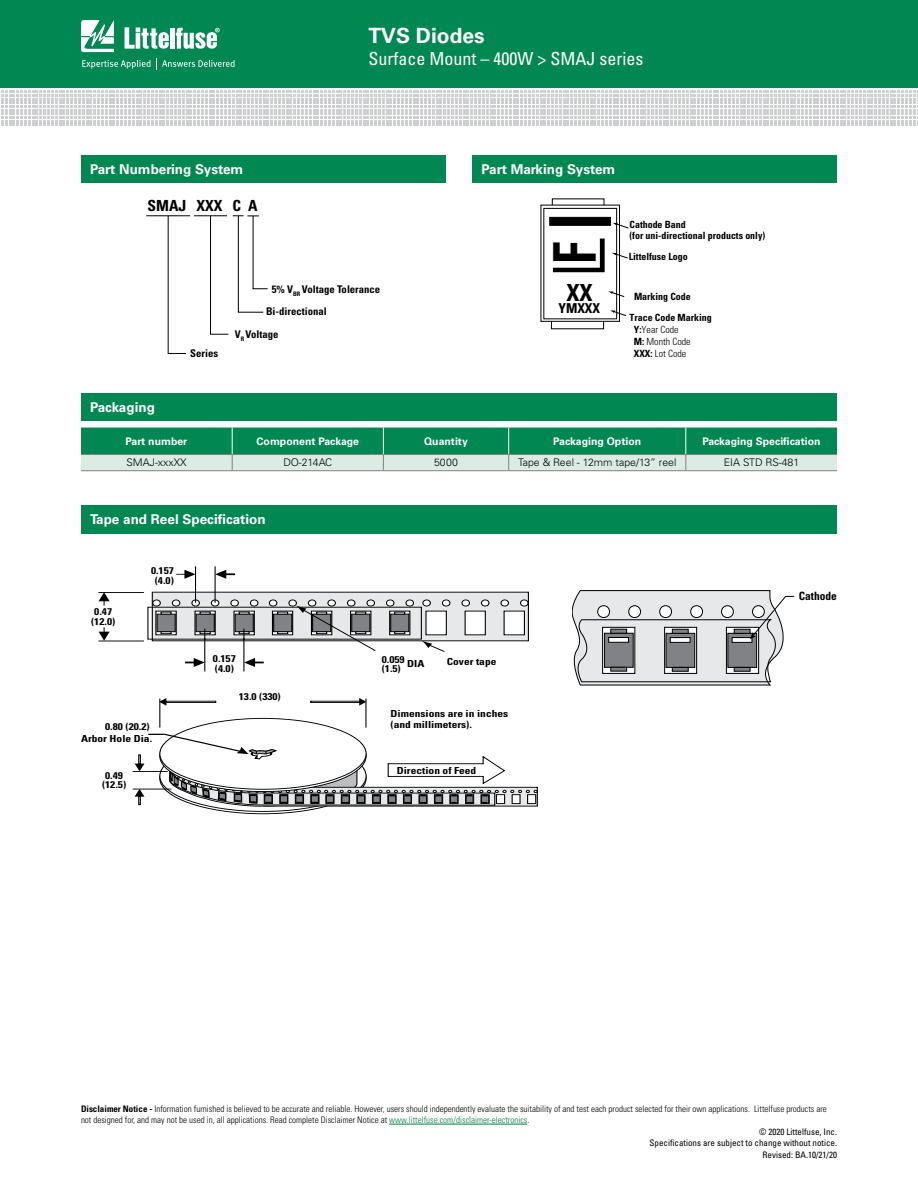
<style>
.page{position:relative;width:918px;height:1188px;background:#fff}
.page>*{position:absolute;margin:0;border:0;box-sizing:border-box;transform-origin:0 0}
.t1{font:700 condensed 58.95px "Univers LT Std";color:#000;scale:.84 1}
.t2{font:700 condensed 23.55px "Univers LT Std";color:#000}
.t3{font:700 21px "Univers LT Std";color:#fff}
.t4{font:condensed 18px "Univers LT Std";color:#fff}
.t5{font:700 condensed 15.3px "Univers LT Std";color:#000}
.t6{font:700 condensed 13.65px "Univers LT Std";color:#000}
.t7{font:700 13.5px "Univers LT Std";color:#fff}
.t8{font:700 condensed 11.4px "Univers LT Std";color:#000}
.t9{font:700 condensed 10.65px "Univers LT Std";color:#000}
.t10{font:700 10.5px "Univers LT Std";color:#fff}
.t11{font:300 10.5px "Univers LT Std";color:#000}
.t12{font:700 condensed 9.9px/21.3px "Univers LT Std";color:#000}
.t13{font:300 condensed 9.9px/11.9px "Univers LT Std";color:#000}
.t14{font:700 condensed 9.75px/9.8px "Univers LT Std";color:#000;text-align:center;scale:1.18 1}
.t15{font:300 condensed 9px/10.8px "Univers LT Std";color:#000}
.t16{font:condensed 9px/10.8px "Univers LT Std";color:#000;text-align:right}
.s1{font-weight:700}
.s2{color:#007e40}
</style>
<div class="page">
<div style="left:0;top:0;width:918px;height:88px;background:#008752"></div>
<svg style="left:1px;top:91px;width:917px;height:35px"></svg>
<svg style="left:81px;top:20px;width:33px;height:32px"></svg>
<hr style="left:170px;top:28px;width:4px;height:21px;background:#fff">
<svg style="left:176px;top:28px;width:44px;height:21px"></svg>
<svg style="left:125px;top:27px;width:44px;height:22px"></svg>
<svg style="left:82px;top:58px;width:153px;height:11px"></svg>
<div style="left:81px;top:156px;width:365px;height:27px;background:#008752"></div>
<hr style="left:194px;top:216px;width:33px;height:1px;background:#000">
<svg style="left:168px;top:217px;width:18px;height:137px"></svg>
<hr style="left:146px;top:216px;width:44px;height:1px;background:#000">
<svg style="left:210px;top:216px;width:58px;height:118px"></svg>
<div style="left:472px;top:156px;width:365px;height:27px;background:#008752"></div>
<div style="left:81px;top:393px;width:756px;height:27px;background:#008752"></div>
<div style="left:81px;top:505px;width:756px;height:28px;background:#008752"></div>
<div style="left:152px;top:592px;width:376px;height:49px;background:#e7e8e9"></div>
<div style="left:442px;top:600px;width:8px;height:6px;background:#fff;border-radius:50%"></div>
<div style="left:442px;top:600px;width:8px;height:6px;border:1px solid #000;border-radius:50%"></div>
<div style="left:462px;top:600px;width:7px;height:6px;background:#fff;border-radius:50%"></div>
<div style="left:462px;top:600px;width:8px;height:6px;border:1px solid #000;border-radius:50%"></div>
<div style="left:481px;top:600px;width:8px;height:6px;background:#fff;border-radius:50%"></div>
<div style="left:481px;top:600px;width:8px;height:6px;border:1px solid #000;border-radius:50%"></div>
<div style="left:501px;top:600px;width:7px;height:6px;background:#fff;border-radius:50%"></div>
<div style="left:501px;top:600px;width:8px;height:6px;border:1px solid #000;border-radius:50%"></div>
<div style="left:521px;top:600px;width:7px;height:6px;background:#fff;border-radius:50%"></div>
<div style="left:520px;top:600px;width:8px;height:6px;border:1px solid #000;border-radius:50%"></div>
<svg style="left:445px;top:611px;width:1px;height:24px"></svg>
<div style="left:465px;top:611px;width:20px;height:24px;background:#fff"></div>
<div style="left:504px;top:611px;width:21px;height:24px;background:#fff;border:1px solid #000"></div>
<hr style="left:133px;top:771px;width:35px;height:1px;background:#000">
<hr style="left:133px;top:789px;width:38px;height:1px;background:#000">
<svg style="left:135px;top:698px;width:402px;height:109px"></svg>
<svg style="left:98px;top:566px;width:347px;height:106px"></svg>
<svg style="left:81px;top:428px;width:756px;height:43px;background:#53aa87"></svg>
<svg style="left:572px;top:591px;width:223px;height:94px;background:#c5c6c7"></svg>
<svg style="left:541px;top:199px;width:88px;height:130px"></svg>
<hr style="left:389px;top:1124px;width:138px;height:1px;background:#007e40">
<h3 class="t3" style="left:369px;top:23px;width:118px">TVS Diodes</h3>
<h3 class="t7" style="left:90px;top:162px;width:155px">Part Numbering System</h3>
<h3 class="t5" style="left:148px;top:197px;width:111px">SMAJ XXX C A</h3>
<h3 class="t4" style="left:369px;top:47px;width:276px">Surface Mount – 400W &gt; SMAJ series</h3>
<h3 class="t7" style="left:482px;top:162px;width:135px">Part Marking System</h3>
<h3 class="t7" style="left:90px;top:399px;width:67px">Packaging</h3>
<p class="t9" style="left:190px;top:347px;width:29px">Series</p>
<p class="t9" style="left:272px;top:282px;width:110px">5% V<sub>BR</sub> Voltage Tolerance</p>
<p class="t9" style="left:266px;top:305px;width:62px">Bi-directional</p>
<p class="t9" style="left:235px;top:328px;width:45px">V<sub>R</sub> Voltage</p>
<p class="t12" style="left:630px;top:219px;width:137px;line-height:10.5px">Cathode Band<br>(for uni-directional products only)</p>
<h1 class="t1" style="left:539px;top:264px;width:28px;rotate:-90deg">F</h1>
<h2 class="t2" style="left:566px;top:279px;width:28px">XX</h2>
<h3 class="t6" style="left:558px;top:300px;width:43px">YMXXX</h3>
<p class="t12" style="left:630px;top:286px;width:84px;text-indent:5px">Marking Code<br>Trace Code Marking</p>
<p class="t13" style="left:634px;top:324px;width:58px"><span class="s1">Y:</span>Year Code<br><span class="s1">M:</span> Month Code<br><span class="s1">XXX:</span> Lot Code</p>
<p class="t12" style="left:629px;top:246px;width:61px">Littelfuse Logo</p>
<p class="t10" style="left:126px;top:435px;width:63px">Part number</p>
<p class="t10" style="left:257px;top:435px;width:104px">Component Package</p>
<p class="t10" style="left:424px;top:435px;width:45px">Quantity</p>
<p class="t10" style="left:553px;top:435px;width:89px">Packaging Option</p>
<p class="t10" style="left:702px;top:435px;width:120px">Packaging Specification</p>
<p class="t11" style="left:126px;top:456px;width:62px">SMAJ-xxxXX</p>
<p class="t11" style="left:283px;top:456px;width:50px">DO-214AC</p>
<p class="t11" style="left:434px;top:456px;width:25px">5000</p>
<p class="t11" style="left:518px;top:456px;width:160px">Tape &amp; Reel - 12mm tape/13” reel</p>
<p class="t11" style="left:724px;top:456px;width:77px">EIA STD RS-481</p>
<h3 class="t7" style="left:90px;top:511px;width:177px">Tape and Reel Specification</h3>
<p class="t14" style="left:91px;top:607px;width:22px">0.47 (12.0)</p>
<p class="t14" style="left:151px;top:566px;width:21px">0.157 (4.0)</p>
<p class="t14" style="left:81px;top:721px;width:62px;line-height:11.7px;text-align:right">0.80 (20.2)<br>Arbor Hole Dia.</p>
<p class="t14" style="left:102px;top:770px;width:22px">0.49 (12.5)</p>
<p class="t14" style="left:213px;top:654px;width:21px;text-align:left">0.157 (4.0)</p>
<p class="t14" style="left:239px;top:691px;width:37px">13.0 (330)</p>
<p class="t14" style="left:382px;top:654px;width:38px;text-align:left">0.059 DIA (1.5)</p>
<p class="t14" style="left:447px;top:656px;width:44px">Cover tape</p>
<p class="t14" style="left:391px;top:707px;width:101px;line-height:11.7px;text-align:left">Dimensions are in inches (and millimeters).</p>
<p class="t14" style="left:397px;top:765px;width:69px">Direction of Feed</p>
<p class="t8" style="left:799px;top:589px;width:40px">Cathode</p>
<p class="t15" style="left:81px;top:1104px;width:747px"><span class="s1">Disclaimer Notice -</span> Information furnished is believed to be accurate and reliable. However, users should independently evaluate the suitability of and test each product selected for their own applications. Littelfuse products are not designed for, and may not be used in, all applications. Read complete Disclaimer Notice at <span class="s2">www.littelfuse.com/disclaimer-electronics</span>.</p>
<p class="t16" style="left:650px;top:1126px;width:189px">© 2020 Littelfuse, Inc.<br>Specifications are subject to change without notice.</p>
<p class="t16" style="left:763px;top:1149px;width:76px">Revised: BA.10/21/20</p>
</div>
